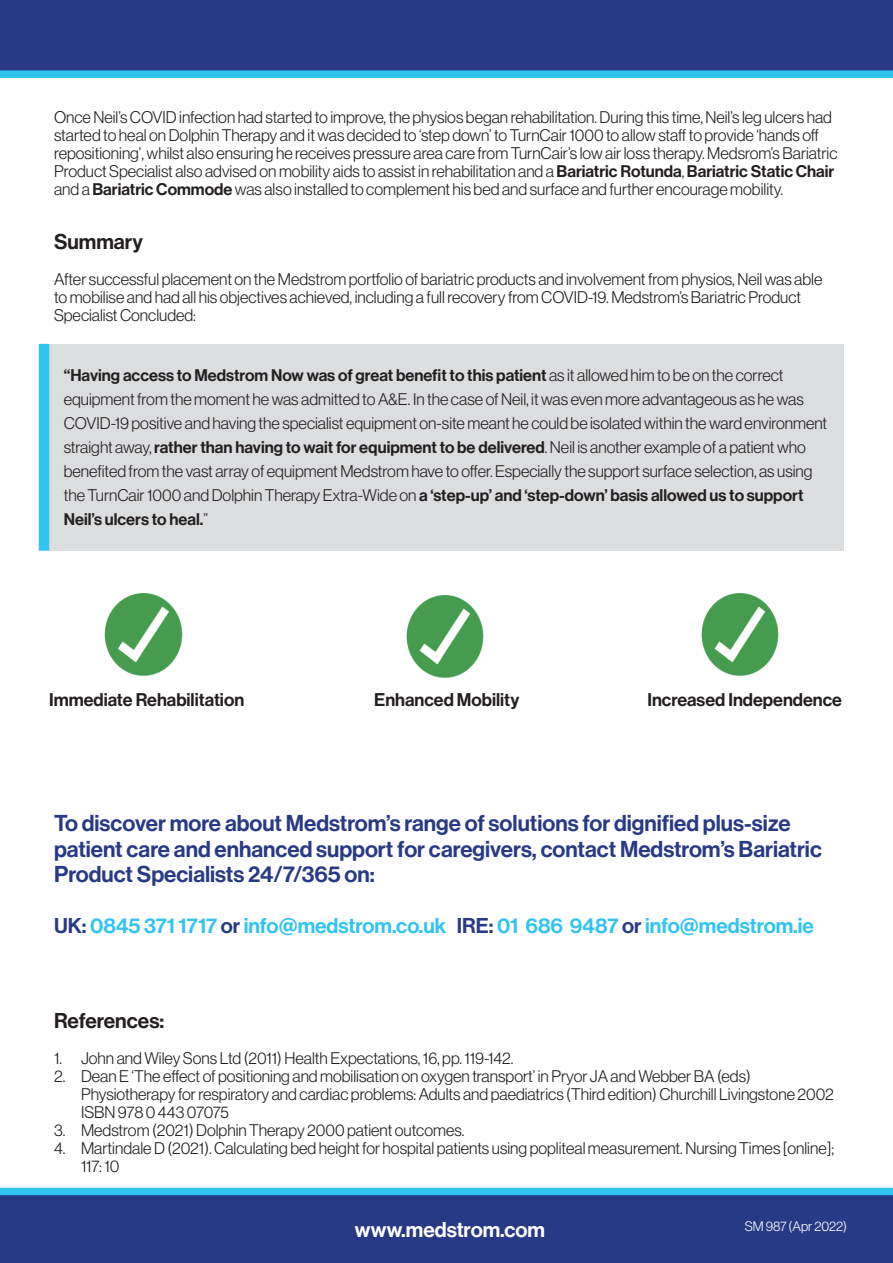
<style>
.page{position:relative;width:893px;height:1263px;background:#fff}
.page>*{position:absolute;margin:0;border:0;box-sizing:border-box;transform-origin:0 0}
.t1{font:22.5px/25.5px "N Haas Grotesk DS Pro 65 Md";color:#283a85}
.t2{font:21px "N Haas Grotesk DS Pro 65 Md";color:#31c4f1}
.t3{font:21px "N Haas Grotesk DS Pro 65 Md";color:#231f20}
.t4{font:21px "N Haas Grotesk DS Pro 65 Md";color:#fff}
.t5{font:18px "N Haas Grotesk DS Pro 65 Md";color:#231f20}
.t6{font:16.5px/18px "N Haas Grotesk DS Pro 45 Lt";color:#231f20}
.t7{font:13.5px "N Haas Grotesk DS Pro 45 Lt";color:#fff}
.s1{font-family:"N Haas Grotesk DS Pro 65 Md"}
.s2{color:#283a85}
</style>
<div class="page">
<div style="left:49px;top:344px;width:795px;height:207px;background:#dcdddf"></div>
<svg style="left:0;top:0;width:893px;height:78px;background:#28478f"></svg>
<svg style="left:0;top:1188px;width:893px;height:75px;background:#28478f"></svg>
<div style="left:39px;top:344px;width:10px;height:207px;background:#31c4f1"></div>
<img style="left:104px;top:593px;width:79px;height:83px">
<img style="left:406px;top:595px;width:78px;height:83px">
<img style="left:701px;top:593px;width:78px;height:83px">
<p class="t6" style="left:54px;top:108px;width:785px">Once Neil’s COVID infection had started to improve, the physios began rehabilitation. During this time, Neil’s leg ulcers had started to heal on Dolphin Therapy and it was decided to ‘step down’ to TurnCair 1000 to allow staff to provide ‘hands off repositioning’, whilst also ensuring he receives pressure area care from TurnCair’s low air loss therapy. Medsrom’s Bariatric Product Specialist also advised on mobility aids to assist in rehabilitation and a <span class="s1">Bariatric Rotunda</span>, <span class="s1">Bariatric Static Chair </span>and a <span class="s1">Bariatric Commode</span> was also installed to complement his bed and surface and further encourage mobility.</p>
<p class="t3" style="left:54px;top:230px;width:90px">Summary</p>
<p class="t6" style="left:54px;top:270px;width:770px">After successful placement on the Medstrom portfolio of bariatric products and involvement from physios, Neil was able to mobilise and had all his objectives achieved, including a full recovery from COVID-19. Medstrom’s Bariatric Product<br>Specialist Concluded:</p>
<p class="t6" style="left:64px;top:363px;width:765px;line-height:24px"><span class="s1">“Having access to Medstrom Now was of great benefit to this patient</span> as it allowed him to be on the correct equipment from the moment he was admitted to A&amp;E. In the case of Neil, it was even more advantageous as he was COVID-19 positive and having the specialist equipment on-site meant he could be isolated within the ward environment straight away, <span class="s1">rather than having to wait for equipment to be delivered</span>. Neil is another example of a patient who benefited from the vast array of equipment Medstrom have to offer. Especially the support surface selection, as using the TurnCair 1000 and Dolphin Therapy Extra-Wide on <span class="s1">a ‘step-up’ and ‘step-down’ basis allowed us to support Neil’s ulcers to heal.</span>”</p>
<p class="t5" style="left:49px;top:689px;width:197px">Immediate Rehabilitation</p>
<p class="t5" style="left:374px;top:689px;width:147px">Enhanced Mobility</p>
<p class="t5" style="left:647px;top:689px;width:196px">Increased Independence</p>
<p class="t1" style="left:54px;top:811px;width:769px">To discover more about Medstrom’s range of solutions for dignified plus-size patient care and enhanced support for caregivers, contact Medstrom’s Bariatric<br>Product Specialists 24/7/365 on:</p>
<p class="t2" style="left:54px;top:914px;width:761px"><span class="s2">UK:</span> 0845 371 1717 <span class="s2">or</span> info@medstrom.co.uk <span class="s2">IRE:</span> 01 686 9487 <span class="s2">or</span> info@medstrom.ie</p>
<p class="t3" style="left:54px;top:1008px;width:112px">References:</p>
<p class="t6" style="left:54px;top:1049px;width:461px">1. John and Wiley Sons Ltd (2011) Health Expectations, 16, pp. 119-142.</p>
<p class="t6" style="left:81px;top:1067px;width:754px;text-indent:-27px">2. Dean E ‘The effect of positioning and mobilisation on oxygen transport’ in Pryor JA and Webber BA (eds)<br>Physiotherapy for respiratory and cardiac problems: Adults and paediatrics (Third edition) Churchill Livingstone 2002<br>ISBN 978 0 443 07075</p>
<p class="t6" style="left:54px;top:1121px;width:412px">3. Medstrom (2021) Dolphin Therapy 2000 patient outcomes.</p>
<p class="t6" style="left:81px;top:1139px;width:755px;text-indent:-27px">4. Martindale D (2021). Calculating bed height for hospital patients using popliteal measurement. Nursing Times [online];<br>117: 10</p>
<p class="t4" style="left:355px;top:1217px;width:192px">www.medstrom.com</p>
<p class="t7" style="left:745px;top:1218px;width:104px">SM 987 (Apr 2022)</p>
</div>
